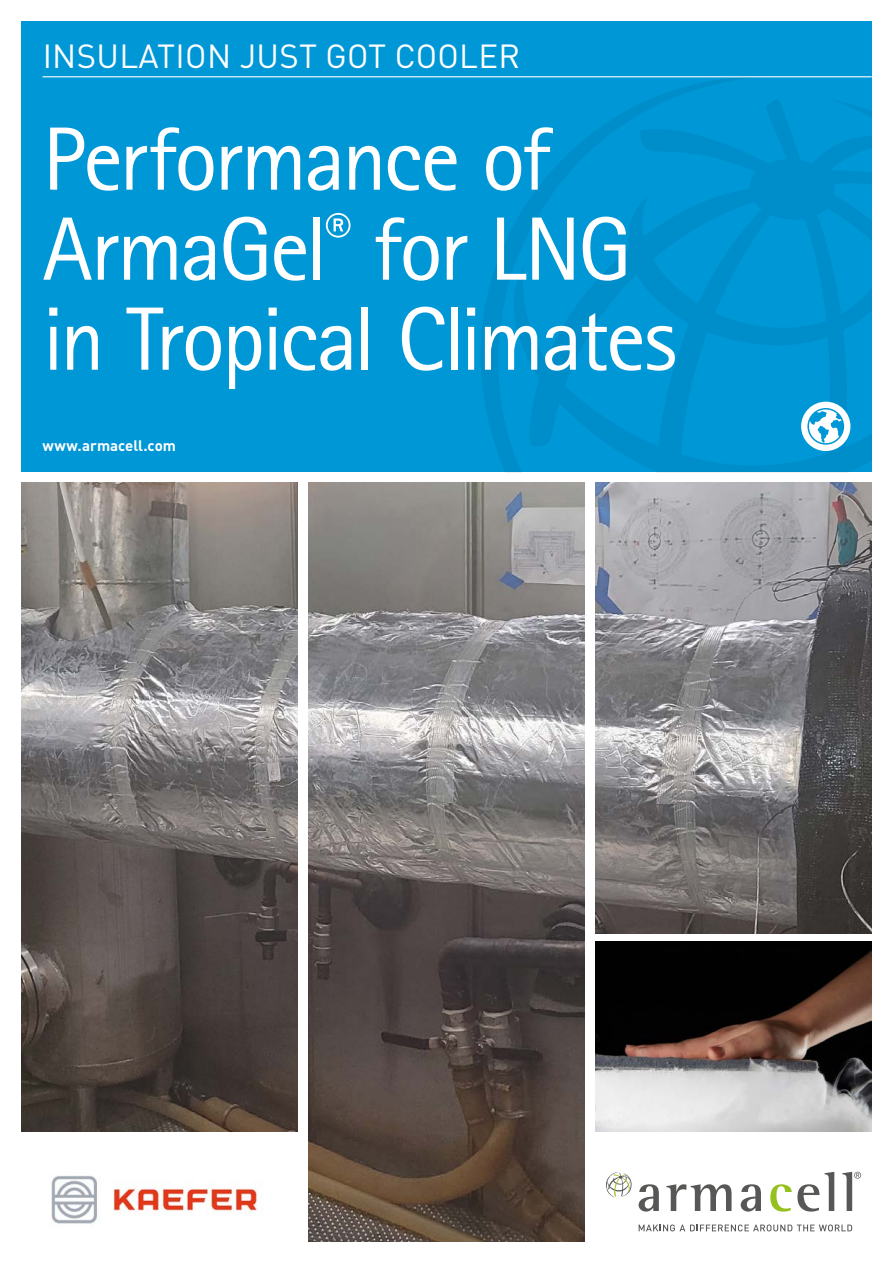
<style>
.page{position:relative;width:893px;height:1263px;background:#fff}
.page>*{position:absolute;margin:0;border:0;box-sizing:border-box;transform-origin:0 0}
._04_Copy_10_14{font:90px "Rotis Sans Serif Std";letter-spacing:-.035em;color:#fff}
._01_HL_25_30_white{font:33px "DIN Pro";letter-spacing:.01em;color:#fff}
._04_Copy_10_14_white{font:700 15px "DIN Pro";color:#fff}
</style>
<div class="page">
<div style="left:21px;top:21px;width:851px;height:451px;background:#0097d7"></div>
<svg style="left:479px;top:77px;width:292px;height:385px"></svg>
<svg style="left:502px;top:96px;width:370px;height:376px"></svg>
<img style="left:51px;top:1175px;width:206px;height:49px">
<img style="left:308px;top:483px;width:277px;height:759px">
<img style="left:595px;top:483px;width:277px;height:450px">
<img style="left:21px;top:483px;width:277px;height:648px">
<img style="left:595px;top:942px;width:277px;height:189px">
<hr style="left:43px;top:76px;width:829px;height:1px;background:#fff">
<div style="left:801px;top:402px;width:49px;height:49px;background:#fff;border-radius:50%"></div>
<svg style="left:807px;top:408px;width:37px;height:37px"></svg>
<svg style="left:639px;top:1184px;width:20px;height:27px"></svg>
<svg style="left:666px;top:1184px;width:65px;height:27px"></svg>
<svg style="left:741px;top:1184px;width:20px;height:27px"></svg>
<svg style="left:770px;top:1172px;width:64px;height:39px"></svg>
<svg style="left:842px;top:1172px;width:19px;height:39px"></svg>
<svg style="left:606px;top:1172px;width:26px;height:26px"></svg>
<svg style="left:639px;top:1224px;width:213px;height:7px"></svg>
<p class="_01_HL_25_30_white" style="left:43px;top:30px;width:479px">INSULATION JUST GOT COOLER</p>
<p class="_04_Copy_10_14" style="left:43px;top:106px;width:509px">Performance of</p>
<p class="_04_Copy_10_14" style="left:43px;top:196px;width:590px">ArmaGel<sup>®</sup> for LNG</p>
<p class="_04_Copy_10_14" style="left:43px;top:286px;width:636px">in Tropical Climates</p>
<p class="_04_Copy_10_14_white" style="left:43px;top:433px;width:135px">www.armacell.com</p>
</div>
